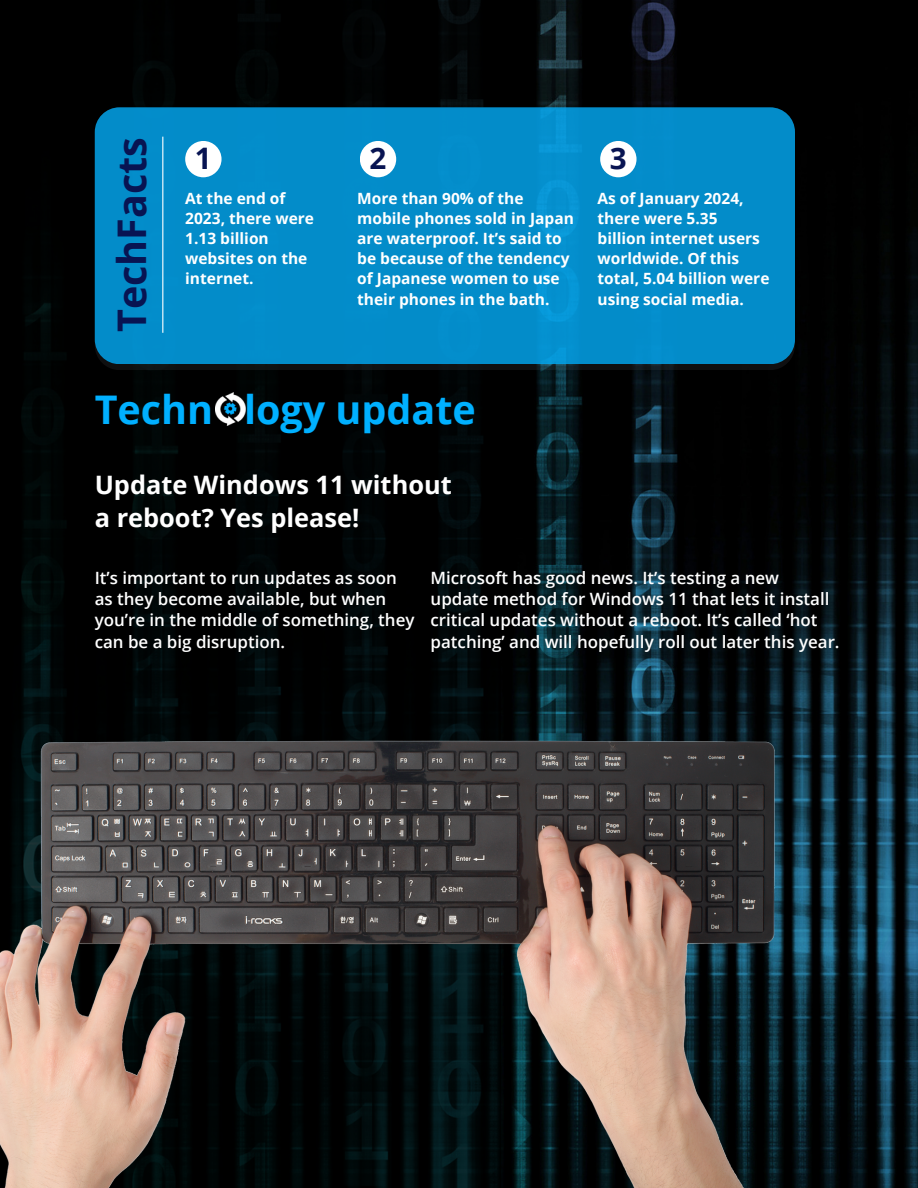
<style>
.page{position:relative;width:918px;height:1188px;background:#fff}
.page>*{position:absolute;margin:0;border:0;box-sizing:border-box;transform-origin:0 0}
.t1{font:700 39.45px "Open Sans";color:#00b0ff}
.t2{font:700 39.45px "Open Sans";color:#081452}
.t3{font:700 29.7px "Open Sans";color:#081452}
.t4{font:700 25.35px/32.8px "Open Sans";color:#fff}
.t5{font:600 16.95px/21.1px "Open Sans";color:#fff}
.t6{font:700 15.45px/20.1px "Open Sans";color:#fff}
</style>
<div class="page">
<img style="left:500px;top:0;width:418px;height:1188px">
<div style="left:0;top:0;width:500px;height:1188px;background:#000"></div>
<svg style="left:95px;top:107px;width:700px;height:263px;fill:#0f0f10"></svg>
<div style="left:95px;top:107px;width:700px;height:257px;background:#038cc9;border-radius:25px"></div>
<div style="left:360px;top:141px;width:36px;height:36px;background:#fff;border-radius:50%"></div>
<div style="left:185px;top:141px;width:37px;height:36px;background:#fff;border-radius:50%"></div>
<hr style="left:162px;top:137px;width:1px;height:196px;background:#fff">
<div style="left:600px;top:141px;width:37px;height:36px;background:#fff;border-radius:50%"></div>
<img style="left:216px;top:392px;width:29px;height:33px">
<img style="left:0;top:716px;width:818px;height:472px">
<h1 class="t2" style="left:104px;top:332px;width:197px;rotate:-90deg">TechFacts</h1>
<h2 class="t3" style="left:195px;top:137px;width:18px">1</h2>
<h2 class="t3" style="left:370px;top:137px;width:18px">2</h2>
<p class="t6" style="left:185px;top:188px;width:130px">At the end of<br>2023, there were<br>1.13 billion websites on the internet.</p>
<p class="t6" style="left:357px;top:188px;width:218px">More than 90% of the mobile phones sold in Japan are waterproof. It’s said to be because of the tendency of Japanese women to use their phones in the bath.</p>
<h1 class="t1" style="left:95px;top:382px;width:383px">Techn logy update</h1>
<h2 class="t3" style="left:610px;top:137px;width:18px">3</h2>
<p class="t6" style="left:598px;top:188px;width:173px">As of January 2024, there were 5.35 billion internet users worldwide. Of this total, 5.04 billion were using social media.</p>
<h3 class="t4" style="left:95px;top:468px;width:359px">Update Windows 11 without a reboot? Yes please!</h3>
<p class="t5" style="left:95px;top:567px;width:321px">It’s important to run updates as soon as they become available, but when you’re in the middle of something, they can be a big disruption.</p>
<p class="t5" style="left:431px;top:567px;width:411px">Microsoft has good news. It’s testing a new update method for Windows 11 that lets it install critical updates without a reboot. It’s called ‘hot patching’ and will hopefully roll out later this year.</p>
</div>
